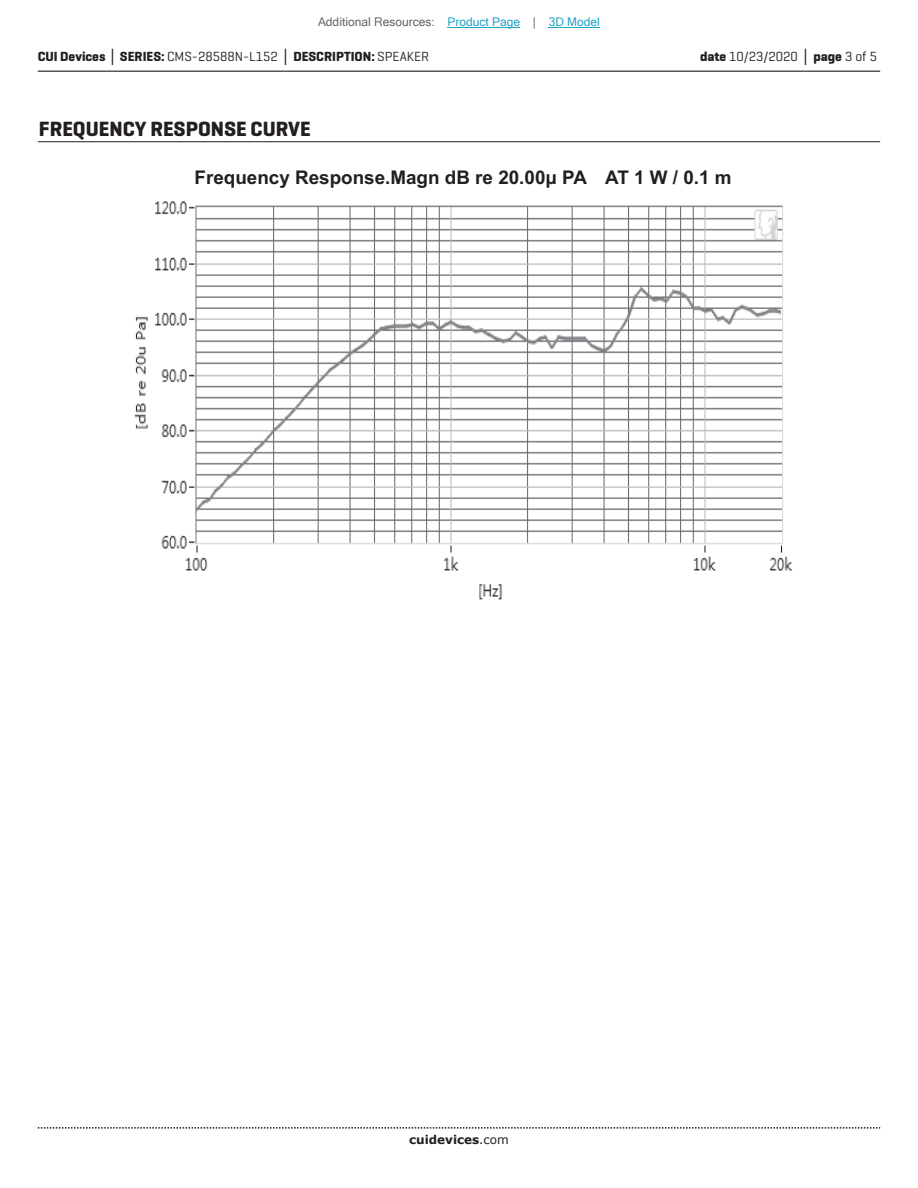
<style>
.page{position:relative;width:918px;height:1188px;background:#fff}
.page>*{position:absolute;margin:0;border:0;box-sizing:border-box;transform-origin:0 0}
.t1{font:700 21px "Geogrotesque";color:#231f20}
.t2{font:700 18.9px "Arial";color:#231f20}
.t3{font:700 13.5px "Geogrotesque";color:#231f20}
.t4{font:13.5px "Geogrotesque";color:#231f20}
.t5{font:12px "Microsoft Sans Serif";color:#63676b}
.t6{font:700 12px "Verdana";color:#231f20}
.s1{color:#23a4c6}
.s2{font-family:"Verdana"}
.s3{font-weight:400}
.s4{font-weight:700}
.s5{font-family:"Verdana";font-weight:700}
</style>
<div class="page">
<hr style="left:38px;top:71px;width:842px;height:1px;background:#231f20">
<svg style="left:38px;top:1127px;width:842px;height:2px"></svg>
<img style="left:134px;top:201px;width:659px;height:399px">
<hr style="left:38px;top:141px;width:842px;height:1px;background:#231f20">
<hr style="left:448px;top:27px;width:72px;height:1px;background:#23a4c6">
<hr style="left:549px;top:27px;width:51px;height:1px;background:#23a4c6">
<p class="t5" style="left:318px;top:15px;width:283px">Additional Resources: <span class="s1">Product Page</span> | <span class="s1">3D Model</span></p>
<p class="t3" style="left:38px;top:48px;width:393px">CUI Devices <span class="s2">│</span> SERIES: <span class="s3">CMS-28588N-L152</span> <span class="s2">│</span> DESCRIPTION: <span class="s3">SPEAKER</span></p>
<p class="t4" style="left:700px;top:48px;width:179px"><span class="s4">date</span> 10/23/2020 <span class="s5">│</span> <span class="s4">page</span> 3 of 5</p>
<h1 class="t1" style="left:39px;top:116px;width:273px">FREQUENCY RESPONSE CURVE</h1>
<h2 class="t2" style="left:195px;top:164px;width:538px">Frequency Response.Magn dB re 20.00μ PA AT 1 W / 0.1 m</h2>
<p class="t6" style="left:409px;top:1131px;width:101px">cuidevices<span class="s3">.com</span></p>
</div>
